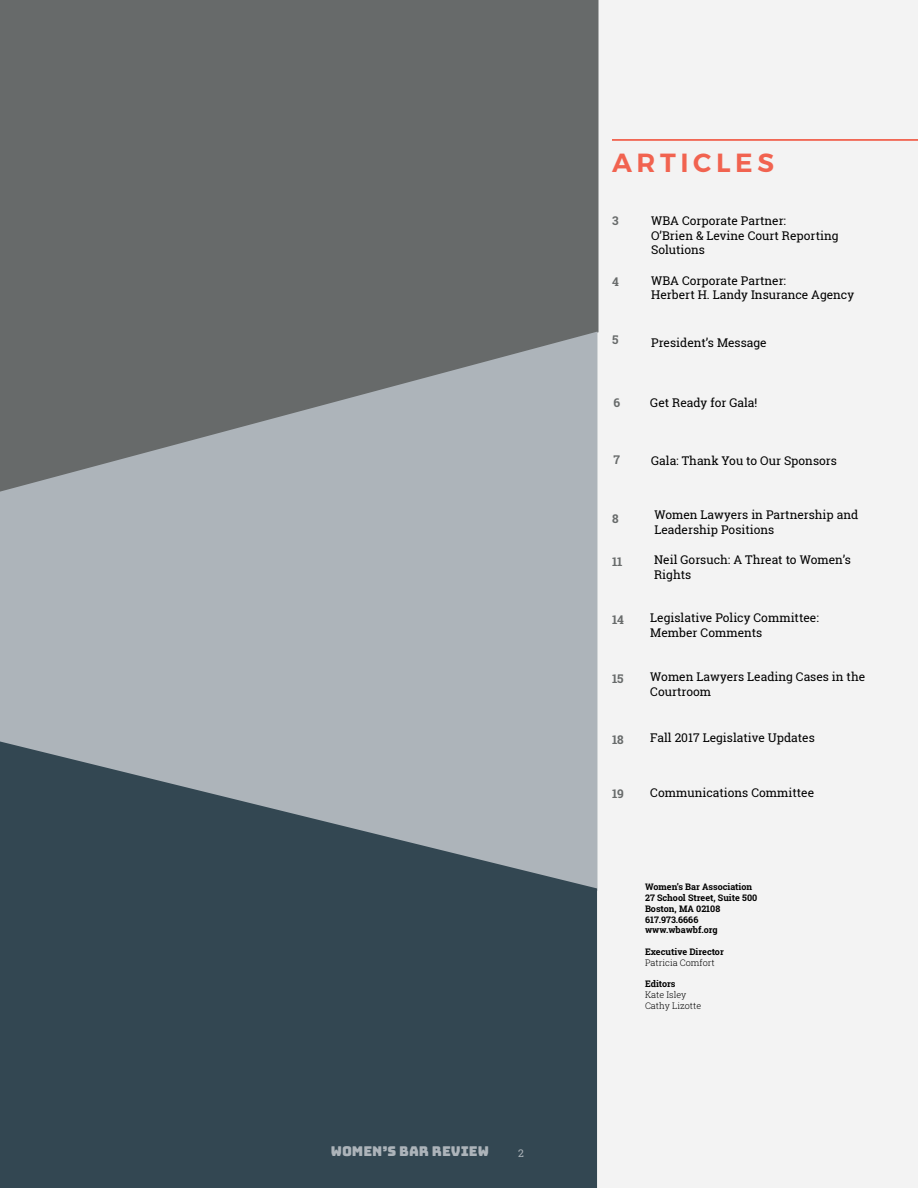
<style>
.page{position:relative;width:918px;height:1188px;background:#fff}
.page>*{position:absolute;margin:0;border:0;box-sizing:border-box;transform-origin:0 0}
.t1{font:600 26.25px "Montserrat";letter-spacing:.175em;color:#f16350}
.t2{font:13.5px "Bungee";color:#adb4ba}
.t3{font:12px/14.4px "Roboto Slab";color:#000}
.t4{font:700 12px "Roboto Slab";color:#676a6a}
.t5{font:10.5px "Roboto Slab";color:#adb4ba}
.t6{font:700 9px/10.8px "Roboto Slab";color:#000}
.t7{font:300 9px/10.8px "Roboto Slab";color:#000}
</style>
<div class="page">
<div style="left:131px;top:0;width:787px;height:1188px;background:#f3f3f3"></div>
<div style="left:0;top:0;width:599px;height:502px;background:#676a6a"></div>
<svg style="left:0;top:332px;width:597px;height:409px;background:#9fa5aa"></svg>
<svg style="left:0;top:741px;width:597px;height:447px;background:#475963"></svg>
<hr style="left:612px;top:139px;width:306px;height:2px;background:#f16350">
<p class="t2" style="left:331px;top:1144px;width:160px">WOMEN’S BAR REVIEW</p>
<p class="t5" style="left:518px;top:1146px;width:7px">2</p>
<h1 class="t1" style="left:612px;top:141px;width:164px">ARTICLES</h1>
<p class="t4" style="left:612px;top:213px;width:8px">3</p>
<p class="t4" style="left:612px;top:274px;width:8px">4</p>
<p class="t3" style="left:651px;top:214px;width:189px">WBA Corporate Partner:<br>O’Brien &amp; Levine Court Reporting<br>Solutions</p>
<p class="t3" style="left:651px;top:273px;width:205px">WBA Corporate Partner:<br>Herbert H. Landy Insurance Agency</p>
<p class="t4" style="left:612px;top:332px;width:8px">5</p>
<p class="t3" style="left:651px;top:335px;width:117px">President’s Message</p>
<p class="t4" style="left:614px;top:394px;width:8px">6</p>
<p class="t3" style="left:650px;top:395px;width:109px">Get Ready for Gala!</p>
<p class="t4" style="left:614px;top:451px;width:8px">7</p>
<p class="t3" style="left:651px;top:453px;width:187px">Gala: Thank You to Our Sponsors</p>
<p class="t4" style="left:612px;top:510px;width:8px">8</p>
<p class="t3" style="left:654px;top:508px;width:205px">Women Lawyers in Partnership and<br>Leadership Positions</p>
<p class="t4" style="left:612px;top:553px;width:12px">11</p>
<p class="t3" style="left:654px;top:553px;width:198px">Neil Gorsuch: A Threat to Women’s<br>Rights</p>
<p class="t4" style="left:612px;top:611px;width:14px">14</p>
<p class="t3" style="left:650px;top:611px;width:170px">Legislative Policy Committee:<br>Member Comments</p>
<p class="t4" style="left:612px;top:670px;width:13px">15</p>
<p class="t3" style="left:650px;top:670px;width:216px">Women Lawyers Leading Cases in the<br>Courtroom</p>
<p class="t4" style="left:612px;top:731px;width:13px">18</p>
<p class="t3" style="left:650px;top:731px;width:166px">Fall 2017 Legislative Updates</p>
<p class="t4" style="left:612px;top:785px;width:13px">19</p>
<p class="t3" style="left:650px;top:785px;width:165px">Communications Committee</p>
<p class="t6" style="left:645px;top:881px;width:114px">Women’s Bar Association<br>27 School Street, Suite 500<br>Boston, MA 02108<br>617.973.6666 www.wbawbf.org</p>
<p class="t6" style="left:645px;top:946px;width:80px">Executive Director</p>
<p class="t7" style="left:645px;top:957px;width:71px">Patricia Comfort</p>
<p class="t6" style="left:645px;top:979px;width:32px">Editors</p>
<p class="t7" style="left:645px;top:989px;width:58px">Kate Isley<br>Cathy Lizotte</p>
</div>
